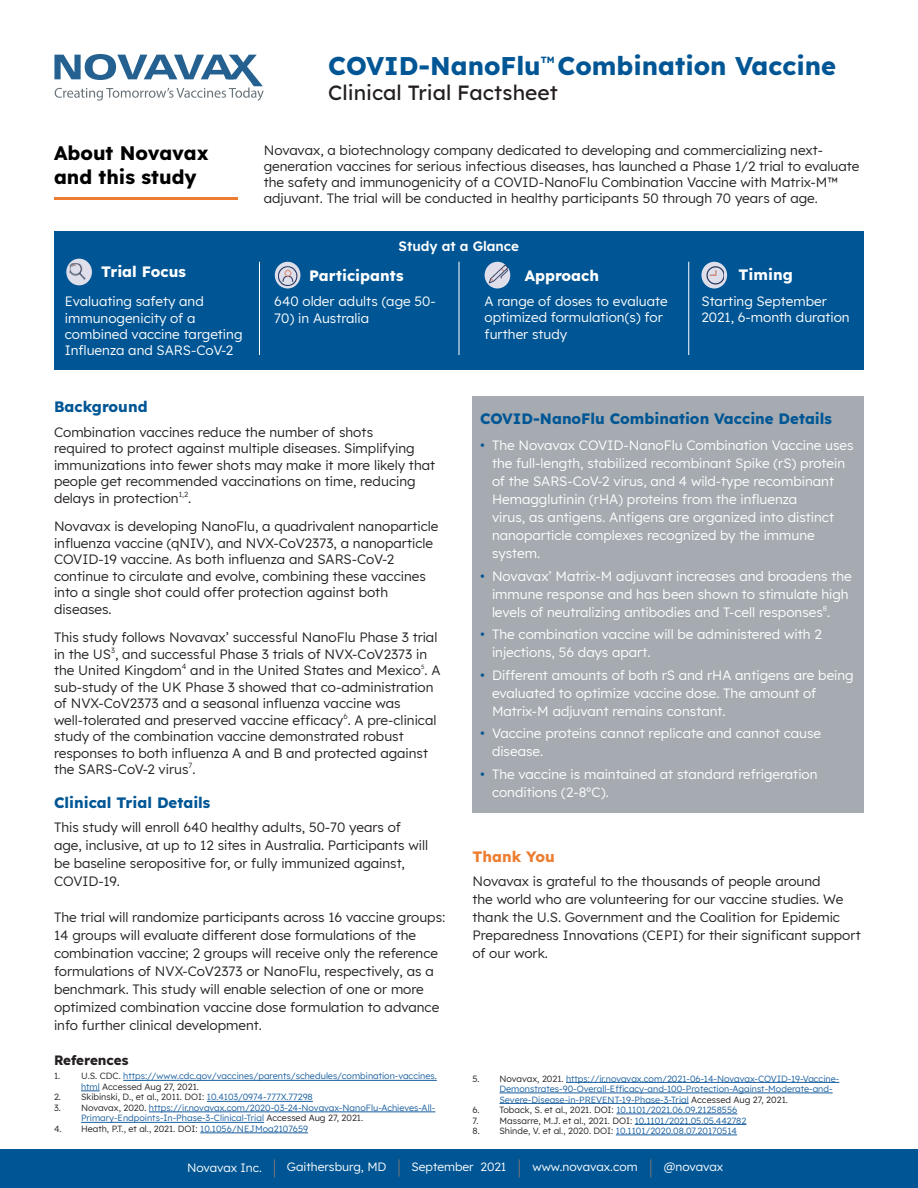
<style>
.page{position:relative;width:918px;height:1188px;background:#fff}
.page>*{position:absolute;margin:0;border:0;box-sizing:border-box;transform-origin:0 0}
.H1_Bold_Center-align{font:700 25.5px "Lexend";color:#005695}
.Subhead_Center-align{font:500 21px "Lexend";color:#231f20}
.H2_on_gradient{font:700 19.5px/23.4px "Lexend";color:#000}
.Title_Bold_Blue{font:700 15px "Lexend";color:#005695}
.Title_Bold_on_gradie{font:700 15px "Lexend";color:#fff}
.Title_Bold_Black{font:700 15px "Lexend";color:#ed7d30}
.Body{font:13.5px/16.5px "Lexend";color:#231f20}
.Body_on_gradient{font:13.5px/18px "Lexend";color:#fff}
.Body_on_gradient-2{font:13.5px/16.2px "Lexend";color:#231f20}
.H3_Bold_on_gradient{font:600 13.5px "Lexend";color:#fff}
.Title_Bold_Black-2{font:700 13.5px "Lexend";color:#231f20}
.t1{font:12px "Lexend";color:#fff}
.t2{font:9px/10.5px "Lexend";color:#175d9e}
.t3{font:9px "Lexend";color:#231f20}
.H1_Bold_Center-align-2{font:700 9px "Lexend";color:#005695}
.Body-2{font:6px "Lexend";color:#231f20}
.s1{color:#231f20}
.s2{color:#175d9e}
.s3{font-family:"Arial";color:#005695}
</style>
<div class="page">
<div style="left:472px;top:397px;width:392px;height:416px;background:#a5abb0"></div>
<div style="left:0;top:1150px;width:918px;height:38px;background:#005695"></div>
<svg style="left:274px;top:1159px;width:1px;height:19px"></svg>
<svg style="left:399px;top:1159px;width:1px;height:18px"></svg>
<svg style="left:519px;top:1159px;width:1px;height:19px"></svg>
<svg style="left:651px;top:1159px;width:1px;height:19px"></svg>
<hr style="left:123px;top:1080px;width:314px;height:1px;background:#175d9e">
<svg style="left:81px;top:1091px;width:19px;height:1px"></svg>
<hr style="left:207px;top:1101px;width:106px;height:1px;background:#175d9e">
<hr style="left:149px;top:1112px;width:286px;height:1px;background:#175d9e">
<hr style="left:81px;top:1122px;width:183px;height:1px;background:#175d9e">
<hr style="left:200px;top:1133px;width:108px;height:1px;background:#175d9e">
<div style="left:54px;top:231px;width:810px;height:138px;background:#005695"></div>
<hr style="left:459px;top:262px;width:1px;height:93px;background:#fff">
<hr style="left:688px;top:262px;width:1px;height:93px;background:#fff">
<hr style="left:259px;top:262px;width:1px;height:93px;background:#fff">
<div style="left:66px;top:259px;width:26px;height:26px;background:#dedfea;border-radius:50%"></div>
<img style="left:69px;top:263px;width:17px;height:16px">
<svg style="left:275px;top:262px;width:25px;height:27px"></svg>
<img style="left:278px;top:265px;width:19px;height:21px">
<div style="left:485px;top:262px;width:25px;height:27px;background:#dedfea;border-radius:50%"></div>
<img style="left:489px;top:265px;width:19px;height:19px">
<svg style="left:701px;top:262px;width:26px;height:27px"></svg>
<img style="left:705px;top:265px;width:19px;height:21px">
<hr style="left:566px;top:1082px;width:273px;height:1px;background:#175d9e">
<hr style="left:500px;top:1093px;width:333px;height:1px;background:#175d9e">
<hr style="left:500px;top:1103px;width:189px;height:1px;background:#175d9e">
<hr style="left:616px;top:1114px;width:121px;height:1px;background:#175d9e">
<hr style="left:635px;top:1124px;width:111px;height:1px;background:#175d9e">
<hr style="left:616px;top:1135px;width:121px;height:1px;background:#175d9e">
<hr style="left:54px;top:197px;width:183px;height:2px;background:#ed7d30">
<svg style="left:54px;top:54px;width:210px;height:47px"></svg>
<p class="H1_Bold_Center-align" style="left:328px;top:45px;width:214px">COVID-NanoFlu</p>
<p class="H1_Bold_Center-align-2" style="left:541px;top:52px;width:15px">TM</p>
<p class="H1_Bold_Center-align" style="left:558px;top:45px;width:280px">Combination Vaccine</p>
<p class="Subhead_Center-align" style="left:328px;top:77px;width:231px">Clinical Trial Factsheet</p>
<p class="H2_on_gradient" style="left:54px;top:140px;width:156px">About Novavax and this study</p>
<p class="Body_on_gradient-2" style="left:264px;top:141px;width:597px">Novavax, a biotechnology company dedicated to developing and commercializing next&shy;generation vaccines for serious infectious diseases, has launched a Phase 1/2 trial to evaluate the safety and immunogenicity of a COVID-NanoFlu Combination Vaccine with Matrix-M™ adjuvant. The trial will be conducted in healthy participants 50 through 70 years of age.</p>
<p class="Title_Bold_on_gradie" style="left:101px;top:259px;width:86px">Trial Focus</p>
<p class="Body_on_gradient" style="left:65px;top:293px;width:179px;line-height:16.2px">Evaluating safety and immunogenicity of a combined vaccine targeting<br>Influenza and SARS-CoV-2</p>
<p class="H3_Bold_on_gradient" style="left:399px;top:236px;width:122px">Study at a Glance</p>
<p class="Title_Bold_on_gradie" style="left:309px;top:263px;width:96px">Participants</p>
<p class="Body_on_gradient" style="left:274px;top:292px;width:163px">640 older adults (age 50-</p>
<p class="Body_on_gradient" style="left:274px;top:308px;width:96px">70) in Australia</p>
<p class="Title_Bold_on_gradie" style="left:525px;top:263px;width:76px">Approach</p>
<p class="Body_on_gradient" style="left:485px;top:292px;width:185px;line-height:16.2px">A range of doses to evaluate optimized formulation(s) for further study</p>
<p class="Title_Bold_on_gradie" style="left:739px;top:263px;width:56px">Timing</p>
<p class="Body_on_gradient" style="left:701px;top:292px;width:150px;line-height:16.2px">Starting September<br>2021, 6-month duration</p>
<p class="Title_Bold_Blue" style="left:54px;top:394px;width:95px">Background</p>
<p class="Body" style="left:54px;top:423px;width:383px">Combination vaccines reduce the number of shots<br>required to protect against multiple diseases. Simplifying immunizations into fewer shots may make it more likely that people get recommended vaccinations on time, reducing delays in protection<sup>1,2</sup>.</p>
<p class="Body" style="left:54px;top:517px;width:386px">Novavax is developing NanoFlu, a quadrivalent nanoparticle influenza vaccine (qNIV), and NVX-CoV2373, a nanoparticle COVID-19 vaccine. As both influenza and SARS-CoV-2 continue to circulate and evolve, combining these vaccines into a single shot could offer protection against both diseases.</p>
<p class="Body" style="left:54px;top:628px;width:388px">This study follows Novavax’ successful NanoFlu Phase 3 trial in the US<sup>3</sup>, and successful Phase 3 trials of NVX-CoV2373 in the United Kingdom<sup>4</sup> and in the United States and Mexico . A</p>
<p class="Body-2" style="left:421px;top:663px;width:5px">5</p>
<p class="Body" style="left:54px;top:678px;width:384px">sub-study of the UK Phase 3 showed that co-administration of NVX-CoV2373 and a seasonal influenza vaccine was well-tolerated and preserved vaccine efficacy<sup>6</sup>. A pre-clinical study of the combination vaccine demonstrated robust responses to both influenza A and B and protected against the SARS-CoV-2 virus<sup>7</sup>.</p>
<p class="Title_Bold_Blue" style="left:54px;top:791px;width:158px">Clinical Trial Details</p>
<p class="Body" style="left:54px;top:817px;width:376px;line-height:18px">This study will enroll 640 healthy adults, 50-70 years of age, inclusive, at up to 12 sites in Australia. Participants will be baseline seropositive for, or fully immunized against, COVID-19.</p>
<p class="Body" style="left:54px;top:907px;width:393px;line-height:18px">The trial will randomize participants across 16 vaccine groups:<br>14 groups will evaluate different dose formulations of the combination vaccine; 2 groups will receive only the reference formulations of NVX-CoV2373 or NanoFlu, respectively, as a benchmark. This study will enable selection of one or more optimized combination vaccine dose formulation to advance info further clinical development.</p>
<p class="Title_Bold_Black-2" style="left:54px;top:1049px;width:76px">References</p>
<p class="t2" style="left:81px;top:1070px;width:357px;text-indent:-27px"><span class="s1">1. U.S. CDC.</span> https://www.cdc.gov/vaccines/parents/schedules/combination-vaccines. html <span class="s1">Accessed Aug 27, 2021.</span></p>
<p class="t3" style="left:54px;top:1091px;width:260px">2. Skibinski, D., et al., 2011. DOI: <span class="s2">10.4103/0974-777X.77298</span></p>
<p class="t2" style="left:81px;top:1102px;width:356px;text-indent:-27px"><span class="s1">3. Novavax, 2020.</span> https://ir.novavax.com/2020-03-24-Novavax-NanoFlu-Achieves-All-<br>Primary-Endpoints-In-Phase-3-Clinical-Trial <span class="s1">Accessed Aug 27, 2021.</span></p>
<p class="t3" style="left:54px;top:1122px;width:256px">4. Heath, P.T., et al., 2021. DOI: <span class="s2">10.1056/NEJMoa2107659</span></p>
<p class="Title_Bold_Blue" style="left:480px;top:406px;width:354px">COVID-NanoFlu Combination Vaccine Details</p>
<p class="Body_on_gradient" style="left:492px;top:436px;width:363px;text-indent:-12px"><span class="s3">•</span> The Novavax COVID-NanoFlu Combination Vaccine uses the full-length, stabilized recombinant Spike (rS) protein of the SARS-CoV-2 virus, and 4 wild-type recombinant Hemagglutinin (rHA) proteins from the influenza<br>virus, as antigens. Antigens are organized into distinct nanoparticle complexes recognized by the immune system.</p>
<p class="Body_on_gradient" style="left:492px;top:566px;width:361px;text-indent:-12px"><span class="s3">•</span> Novavax’ Matrix-M adjuvant increases and broadens the immune response and has been shown to stimulate high levels of neutralizing antibodies and T-cell responses<sup>8</sup>.</p>
<p class="Body_on_gradient" style="left:492px;top:625px;width:331px;text-indent:-12px"><span class="s3">•</span> The combination vaccine will be administered with 2 injections, 56 days apart.</p>
<p class="Body_on_gradient" style="left:492px;top:665px;width:363px;text-indent:-12px"><span class="s3">•</span> Different amounts of both rS and rHA antigens are being evaluated to optimize vaccine dose. The amount of<br>Matrix-M adjuvant remains constant.</p>
<p class="Body_on_gradient" style="left:492px;top:724px;width:331px;text-indent:-12px"><span class="s3">•</span> Vaccine proteins cannot replicate and cannot cause disease.</p>
<p class="Body_on_gradient" style="left:492px;top:764px;width:327px;text-indent:-12px"><span class="s3">•</span> The vaccine is maintained at standard refrigeration conditions (2-8ºC).</p>
<p class="Title_Bold_Black" style="left:472px;top:845px;width:84px">Thank You</p>
<p class="Body" style="left:472px;top:871px;width:390px;line-height:18px">Novavax is grateful to the thousands of people around<br>the world who are volunteering for our vaccine studies. We thank the U.S. Government and the Coalition for Epidemic Preparedness Innovations (CEPI) for their significant support of our work.</p>
<p class="t2" style="left:500px;top:1072px;width:341px;text-indent:-27px"><span class="s1">5. Novavax, 2021.</span> https://ir.novavax.com/2021-06-14-Novavax-COVID-19-Vaccine-<br>Demonstrates-90-Overall-Efficacy-and-100-Protection-Against-Moderate-and-<br>Severe-Disease-in-PREVENT-19-Phase-3-Trial <span class="s1">Accessed Aug 27, 2021.</span></p>
<p class="t2" style="left:472px;top:1104px;width:266px"><span class="s1">6. Toback, S. et al., 2021. DOI:</span> 10.1101/2021.06.09.21258556</p>
<p class="t3" style="left:472px;top:1114px;width:275px">7. Massarre, M.J. et al., 2021. DOI: <span class="s2">10.1101/2021.05.05.442782</span></p>
<p class="t2" style="left:472px;top:1125px;width:266px"><span class="s1">8. Shinde, V. et al., 2020. DOI:</span> 10.1101/2020.08.07.20170514</p>
<p class="t1" style="left:187px;top:1159px;width:76px">Novavax Inc.</p>
<p class="t1" style="left:287px;top:1158px;width:101px">Gaithersburg, MD</p>
<p class="t1" style="left:411px;top:1158px;width:97px">September 2021</p>
<p class="t1" style="left:532px;top:1158px;width:107px">www.novavax.com</p>
<p class="t1" style="left:664px;top:1158px;width:61px">@novavax</p>
</div>
